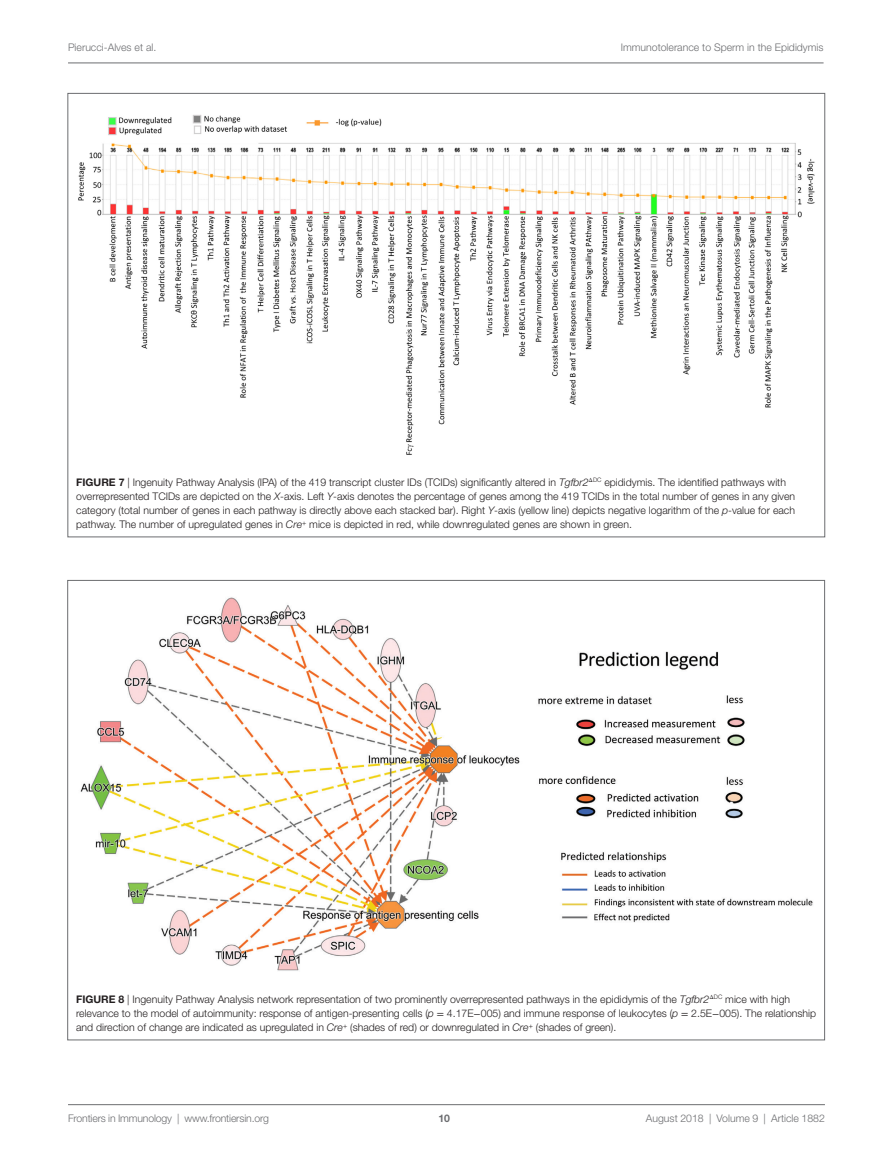
<style>
.page{position:relative;width:893px;height:1170px;background:#fff}
.page>*{position:absolute;margin:0;border:0;box-sizing:border-box;transform-origin:0 0}
.t1{font:300 10.5px/14.2px "Helvetica Neue LT Std";color:#231f20}
.t2{font:300 10.5px "Helvetica Neue LT Std";color:#6c6d70}
.t3{font:700 10.5px "Helvetica Neue LT Std";color:#6c6d70}
.s1{font-weight:700}
.s2{font-style:italic}
.s3{font-family:"STIX General";font-weight:400}
</style>
<div class="page">
<img style="left:78px;top:115px;width:737px;height:340px">
<hr style="left:68px;top:63px;width:756px;height:1px;background:#6c6d70">
<hr style="left:68px;top:1104px;width:757px;height:1px;background:#6c6d70">
<img style="left:80px;top:597px;width:733px;height:374px">
<p class="t2" style="left:68px;top:41px;width:90px">Pierucci-Alves et al.</p>
<p class="t2" style="left:621px;top:41px;width:204px">Immunotolerance to Sperm in the Epididymis</p>
<p class="t1" style="left:76px;top:474px;width:720px"><span class="s1">FIGURE 7</span> | Ingenuity Pathway Analysis (IPA) of the 419 transcript cluster IDs (TCIDs) significantly altered in <span class="s2">Tgfbr2</span><sup>Δ</sup><sup>DC</sup> epididymis. The identified pathways with overrepresented TCIDs are depicted on the <span class="s2">X</span>-axis. Left <span class="s2">Y</span>-axis denotes the percentage of genes among the 419 TCIDs in the total number of genes in any given category (total number of genes in each pathway is directly above each stacked bar). Right <span class="s2">Y</span>-axis (yellow line) depicts negative logarithm of the <span class="s2">p</span>-value for each pathway. The number of upregulated genes in <span class="s2">Cre</span><sup>+</sup> mice is depicted in red, while downregulated genes are shown in green.</p>
<p class="t1" style="left:76px;top:991px;width:741px"><span class="s1">FIGURE 8</span> | Ingenuity Pathway Analysis network representation of two prominently overrepresented pathways in the epididymis of the <span class="s2">Tgfbr2</span><sup>Δ</sup><sup>DC</sup> mice with high relevance to the model of autoimmunity: response of antigen-presenting cells (<span class="s2">p</span> <span class="s3">=</span> 4.17E<span class="s3">−</span>005) and immune response of leukocytes (<span class="s2">p</span> <span class="s3">=</span> 2.5E<span class="s3">−</span>005). The relationship and direction of change are indicated as upregulated in <span class="s2">Cre</span><sup>+</sup> (shades of red) or downregulated in <span class="s2">Cre</span><sup>+</sup> (shades of green).</p>
<p class="t2" style="left:68px;top:1111px;width:203px">Frontiers in Immunology | www.frontiersin.org</p>
<p class="t2" style="left:646px;top:1111px;width:181px">August 2018 | Volume 9 | Article 1882</p>
<p class="t3" style="left:439px;top:1111px;width:13px">10</p>
</div>
